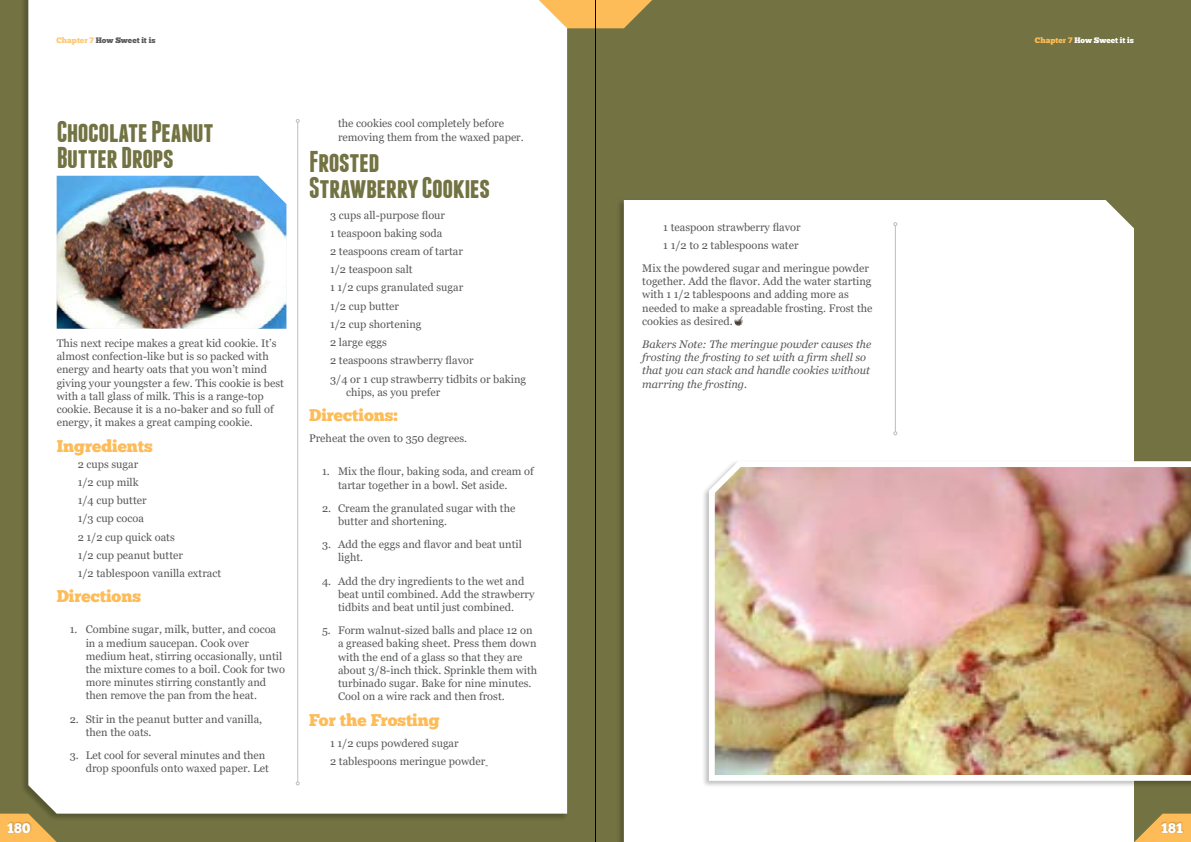
<style>
.page{position:relative;width:1191px;height:842px;background:#fff}
.page>*{position:absolute;margin:0;border:0;box-sizing:border-box;transform-origin:0 0}
.t1{font:700 30px/26px "Franchise";letter-spacing:-.015em;color:#727242}
.t2{font:17px "Chunk Five";color:#fdbc58}
.t3{font:14px "Chunk Five";color:#fff}
.t4{font:11px/13.2px "Georgia";color:#58595b}
.t5{font:italic 11px/13.2px "Georgia";color:#58595b}
.t6{font:8px "Chunk Five";color:#fff}
.t7{font:8px "Chunk Five";color:#58595b}
.s1{color:#fec879}
.s2{color:#fdbc58}
</style>
<div class="page">
<div style="left:595px;top:0;width:596px;height:842px;background:#727242"></div>
<svg style="left:1135px;top:814px;width:56px;height:28px"></svg>
<div style="left:1159px;top:822px;width:25px;height:12px;background:#000;opacity:.25"></div>
<div style="left:0;top:0;width:595px;height:842px;background:#727242"></div>
<div style="left:21px;top:0;width:547px;height:821px;background:#626239"></div>
<div style="left:28px;top:0;width:539px;height:814px;background:#fff"></div>
<svg style="left:0;top:814px;width:57px;height:28px"></svg>
<svg style="left:539px;top:0;width:113px;height:28px;background:#ecbb69"></svg>
<div style="left:6px;top:822px;width:25px;height:13px;background:#000;opacity:.25"></div>
<hr style="left:297px;top:122px;width:1px;height:660px;background:#bcbec0">
<svg style="left:296px;top:119px;width:4px;height:4px"></svg>
<svg style="left:296px;top:781px;width:4px;height:4px"></svg>
<div style="left:624px;top:200px;width:510px;height:642px;background:#fff"></div>
<hr style="left:895px;top:226px;width:1px;height:206px;background:#bcbec0">
<svg style="left:893px;top:222px;width:4px;height:4px"></svg>
<svg style="left:893px;top:431px;width:4px;height:4px"></svg>
<div style="left:701px;top:460px;width:490px;height:328px;background:#000;opacity:.25"></div>
<img style="left:706px;top:456px;width:485px;height:328px">
<img style="left:57px;top:176px;width:229px;height:153px">
<svg style="left:734px;top:317px;width:8px;height:8px"></svg>
<hr style="left:595px;top:0;width:1px;height:842px;background:#000">
<p class="t7" style="left:56px;top:36px;width:101px"><span class="s1">Chapter 7</span> How Sweet it is</p>
<h1 class="t1" style="left:57px;top:118px;width:158px">Chocolate Peanut<br>Butter Drops</h1>
<p class="t4" style="left:57px;top:337px;width:229px">This next recipe makes a great kid cookie. It’s almost confection-like but is so packed with energy and hearty oats that you won’t mind giving your youngster a few. This cookie is best with a tall glass of milk. This is a range-top cookie. Because it is a no-baker and so full of energy, it makes a great camping cookie.</p>
<h2 class="t2" style="left:57px;top:438px;width:98px">Ingredients</h2>
<p class="t4" style="left:78px;top:455px;width:145px;line-height:18.2px">2 cups sugar<br>1/2 cup milk<br>1/4 cup butter<br>1/3 cup cocoa<br>2 1/2 cup quick oats<br>1/2 cup peanut butter<br>1/2 tablespoon vanilla extract</p>
<h2 class="t2" style="left:57px;top:588px;width:86px">Directions</h2>
<p class="t4" style="left:86px;top:623px;width:201px;text-indent:-16px">1. Combine sugar, milk, butter, and cocoa in a medium saucepan. Cook over medium heat, stirring occasionally, until the mixture comes to a boil. Cook for two more minutes stirring constantly and then remove the pan from the heat.</p>
<p class="t4" style="left:86px;top:712px;width:178px;text-indent:-16px">2. Stir in the peanut butter and vanilla, then the oats.</p>
<p class="t4" style="left:86px;top:749px;width:185px;text-indent:-16px">3. Let cool for several minutes and then drop spoonfuls onto waxed paper. Let</p>
<p class="t4" style="left:338px;top:117px;width:187px">the cookies cool completely before removing them from the waxed paper.</p>
<h1 class="t1" style="left:309px;top:148px;width:182px">Frosted<br>Strawberry Cookies</h1>
<p class="t4" style="left:330px;top:206px;width:198px;line-height:18.2px">3 cups all-purpose flour<br>1 teaspoon baking soda<br>2 teaspoons cream of tartar<br>1/2 teaspoon salt<br>1 1/2 cups granulated sugar<br>1/2 cup butter<br>1/2 cup shortening<br>2 large eggs<br>2 teaspoons strawberry flavor<br>3/4 or 1 cup strawberry tidbits or baking</p>
<p class="t4" style="left:346px;top:385px;width:96px">chips, as you prefer</p>
<h2 class="t2" style="left:309px;top:407px;width:90px">Directions:</h2>
<p class="t4" style="left:309px;top:432px;width:160px">Preheat the oven to 350 degrees.</p>
<p class="t4" style="left:338px;top:465px;width:197px;text-indent:-16px">1. Mix the flour, baking soda, and cream of tartar together in a bowl. Set aside.</p>
<p class="t4" style="left:338px;top:501px;width:179px;text-indent:-16px">2. Cream the granulated sugar with the butter and shortening.</p>
<p class="t4" style="left:338px;top:538px;width:185px;text-indent:-16px">3. Add the eggs and flavor and beat until light.</p>
<p class="t4" style="left:338px;top:574px;width:198px;text-indent:-16px">4. Add the dry ingredients to the wet and beat until combined. Add the strawberry tidbits and beat until just combined.</p>
<p class="t4" style="left:338px;top:624px;width:201px;text-indent:-16px">5. Form walnut-sized balls and place 12 on a greased baking sheet. Press them down with the end of a glass so that they are about 3/8-inch thick. Sprinkle them with turbinado sugar. Bake for nine minutes.<br>Cool on a wire rack and then frost.</p>
<h2 class="t2" style="left:309px;top:712px;width:132px">For the Frosting</h2>
<p class="t4" style="left:330px;top:734px;width:157px;line-height:18.2px">1 1/2 cups powdered sugar<br>2 tablespoons meringue powder</p>
<p class="t4" style="left:663px;top:218px;width:139px;line-height:18.2px">1 teaspoon strawberry flavor<br>1 1/2 to 2 tablespoons water</p>
<p class="t4" style="left:642px;top:262px;width:232px">Mix the powdered sugar and meringue powder together. Add the flavor. Add the water starting with 1 1/2 tablespoons and adding more as needed to make a spreadable frosting. Frost the cookies as desired.</p>
<p class="t5" style="left:642px;top:338px;width:230px">Bakers Note: The meringue powder causes the frosting the frosting to set with a firm shell so that you can stack and handle cookies without marring the frosting.</p>
<p class="t6" style="left:1035px;top:36px;width:101px"><span class="s2">Chapter 7</span> How Sweet it is</p>
<p class="t3" style="left:7px;top:822px;width:25px">180</p>
<p class="t3" style="left:1161px;top:822px;width:23px">181</p>
</div>
